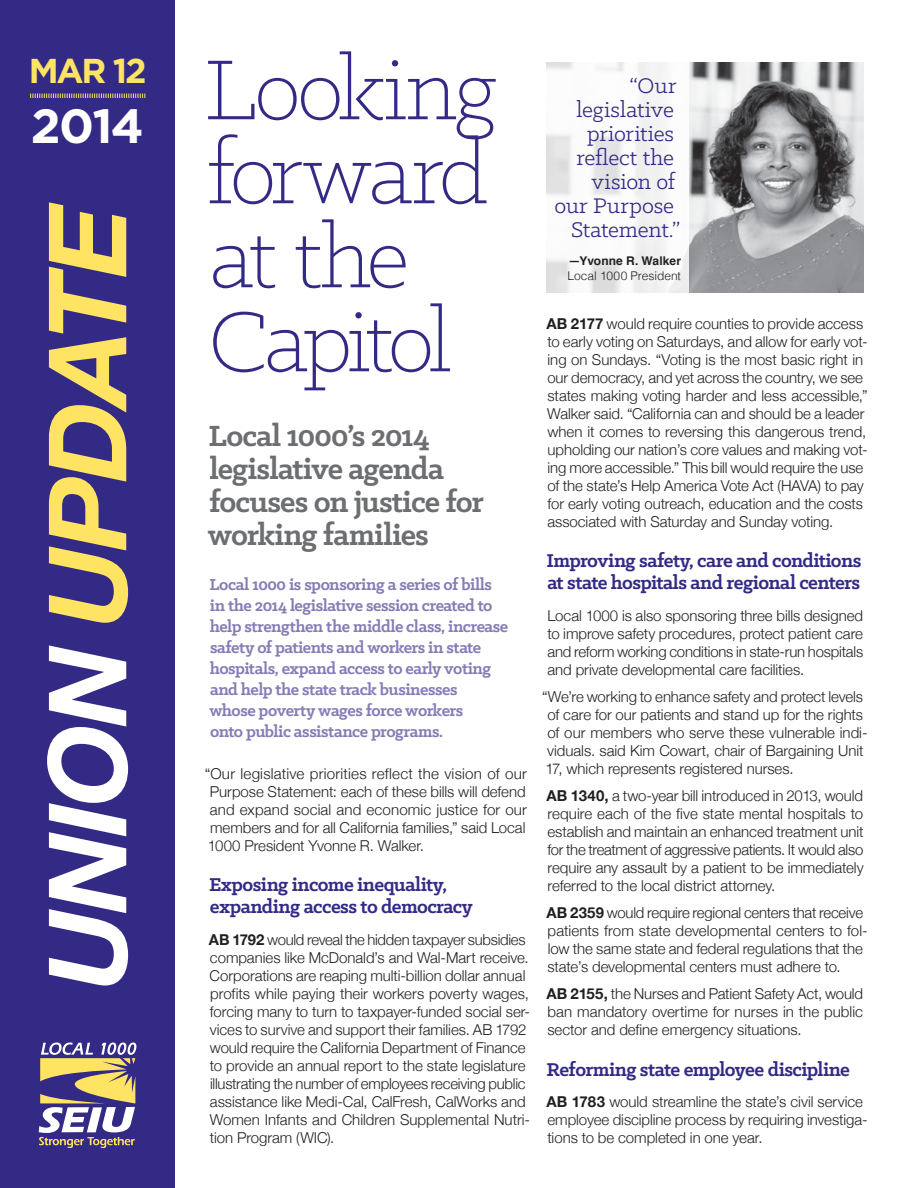
<style>
.page{position:relative;width:918px;height:1188px;background:#fff}
.page>*{position:absolute;margin:0;border:0;box-sizing:border-box;transform-origin:0 0}
.t1{font:300 96px/84px "Klinic Slab";letter-spacing:-.05em;color:#332a86}
.t2{font:700 34.5px "Gotham";color:#ffe363}
.t3{font:700 33px/33px "Klinic Slab";letter-spacing:-.025em;color:#6d6e71}
.t4{font:24px/24px "Klinic Slab";letter-spacing:-.005em;color:#332a86;text-align:right}
.t5{font:700 21px/22.5px "Klinic Slab";letter-spacing:-.025em;color:#332a86}
.t6{font:700 18px/21px "Klinic Slab";letter-spacing:-.025em;color:#857cb5}
.t7{font:300 15px/18px "Helvetica Neue";letter-spacing:-.005em;color:#231f20}
.t8{font:300 12px "Helvetica";color:#231f20}
.t9{font:700 12px "Helvetica";letter-spacing:.005em;color:#231f20}
.s1{font-weight:700}
</style>
<div class="page">
<div style="left:0;top:0;width:175px;height:1188px;background:#332a86"></div>
<svg style="left:49px;top:202px;width:79px;height:421px"></svg>
<svg style="left:47px;top:645px;width:81px;height:341px"></svg>
<svg style="left:39px;top:1043px;width:98px;height:105px"></svg>
<svg style="left:30px;top:94px;width:115px;height:4px"></svg>
<img style="left:688px;top:63px;width:176px;height:229px">
<svg style="left:546px;top:62px;width:142px;height:231px"></svg>
<h1 class="t1" style="left:207px;top:45px;width:291px;text-indent:-176px"><sub>2014</sub> Looking forward at the<br>Capitol</h1>
<h3 class="t3" style="left:208px;top:418px;width:278px">Local 1000’s 2014 legislative agenda focuses on justice for working families</h3>
<p class="t6" style="left:209px;top:573px;width:300px">Local 1000 is sponsoring a series of bills in the 2014 legislative session created to help strengthen the middle class, increase safety of patients and workers in state hospitals, expand access to early voting and help the state track businesses<br>whose poverty wages force workers<br>onto public assistance programs.</p>
<p class="t7" style="left:205px;top:763px;width:324px;text-align:justify">“Our legislative priorities reflect the vision of our Purpose Statement: each of these bills will defend and expand social and economic justice for our members and for all California families,” said Local 1000 President Yvonne R. Walker.</p>
<h3 class="t5" style="left:209px;top:873px;width:265px">Exposing income inequality, expanding access to democracy</h3>
<p class="t7" style="left:209px;top:930px;width:323px"><span class="s1">AB 1792</span> would reveal the hidden taxpayer subsidies companies like McDonald’s and Wal-Mart receive.<br>Corporations are reaping multi-billion dollar annual profits while paying their workers poverty wages, forcing many to turn to taxpayer-funded social ser&shy;vices to survive and support their families. AB 1792 would require the California Department of Finance to provide an annual report to the state legislature illustrating the number of employees receiving public assistance like Medi-Cal, CalFresh, CalWorks and Women Infants and Children Supplemental Nutri&shy;tion Program (WIC).</p>
<h2 class="t2" style="left:29px;top:50px;width:119px">MAR 12</h2>
<h3 class="t4" style="left:554px;top:73px;width:127px">“Our legislative priorities reflect the vision of<br>our Purpose<br>Statement.”</h3>
<p class="t9" style="left:569px;top:251px;width:114px">—Yvonne R. Walker</p>
<p class="t8" style="left:567px;top:266px;width:115px">Local 1000 President</p>
<p class="t7" style="left:546px;top:313px;width:323px"><span class="s1">AB 2177</span> would require counties to provide access to early voting on Saturdays, and allow for early vot&shy;ing on Sundays. “Voting is the most basic right in our democracy, and yet across the country, we see states making voting harder and less accessible,” Walker said. “California can and should be a leader when it comes to reversing this dangerous trend, upholding our nation’s core values and making vot&shy;ing more accessible.” This bill would require the use of the state’s Help America Vote Act (HAVA) to pay for early voting outreach, education and the costs associated with Saturday and Sunday voting.</p>
<h3 class="t5" style="left:547px;top:549px;width:316px">Improving safety, care and conditions at state hospitals and regional centers</h3>
<p class="t7" style="left:547px;top:606px;width:317px;text-align:justify">Local 1000 is also sponsoring three bills designed to improve safety procedures, protect patient care and reform working conditions in state-run hospitals and private developmental care facilities.</p>
<p class="t7" style="left:542px;top:687px;width:327px">“We’re working to enhance safety and protect levels of care for our patients and stand up for the rights of our members who serve these vulnerable indi&shy;viduals. said Kim Cowart, chair of Bargaining Unit 17, which represents registered nurses.</p>
<p class="t7" style="left:546px;top:786px;width:319px;text-align:justify"><span class="s1">AB 1340,</span> a two-year bill introduced in 2013, would require each of the five state mental hospitals to establish and maintain an enhanced treatment unit for the treatment of aggressive patients. It would also require any assault by a patient to be immediately referred to the local district attorney.</p>
<p class="t7" style="left:546px;top:903px;width:323px"><span class="s1">AB 2359</span> would require regional centers that receive patients from state developmental centers to fol&shy;low the same state and federal regulations that the state’s developmental centers must adhere to.</p>
<p class="t7" style="left:546px;top:984px;width:318px;text-align:justify"><span class="s1">AB 2155,</span> the Nurses and Patient Safety Act, would ban mandatory overtime for nurses in the public sector and define emergency situations.</p>
<h3 class="t5" style="left:547px;top:1057px;width:305px">Reforming state employee discipline</h3>
<p class="t7" style="left:546px;top:1092px;width:323px"><span class="s1">AB 1783</span> would streamline the state’s civil service employee discipline process by requiring investiga&shy;tions to be completed in one year.</p>
</div>
